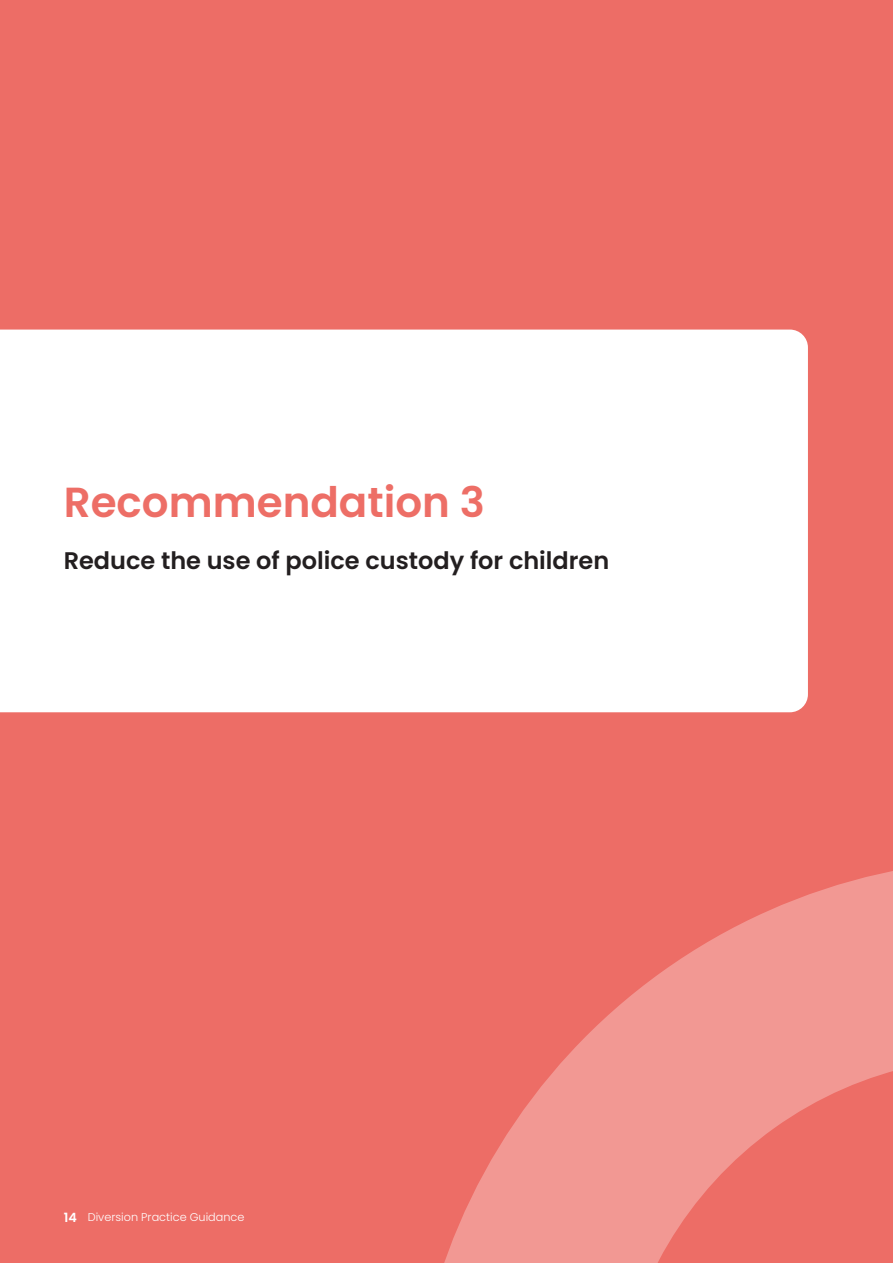
<style>
.page{position:relative;width:893px;height:1263px;background:#ed6d66}
.page>*{position:absolute;margin:0;border:0;box-sizing:border-box;transform-origin:0 0}
.Heading{font:600 42px "Poppins";color:#ed6e66}
.Subhead{font:600 24px "Poppins";color:#231f20}
.t1{font:300 11.25px "Poppins";color:#fff}
.s1{font-weight:600;font-size:12.75px}
</style>
<div class="page">
<svg style="left:444px;top:871px;width:449px;height:392px;fill:#f29893"></svg>
<div style="left:0;top:330px;width:808px;height:382px;background:#fff"></div>
<p class="Heading" style="left:64px;top:478px;width:423px">Recommendation 3</p>
<p class="Subhead" style="left:64px;top:546px;width:547px">Reduce the use of police custody for children</p>
<p class="t1" style="left:64px;top:1211px;width:182px"><span class="s1">14</span> Diversion Practice Guidance</p>
</div>
